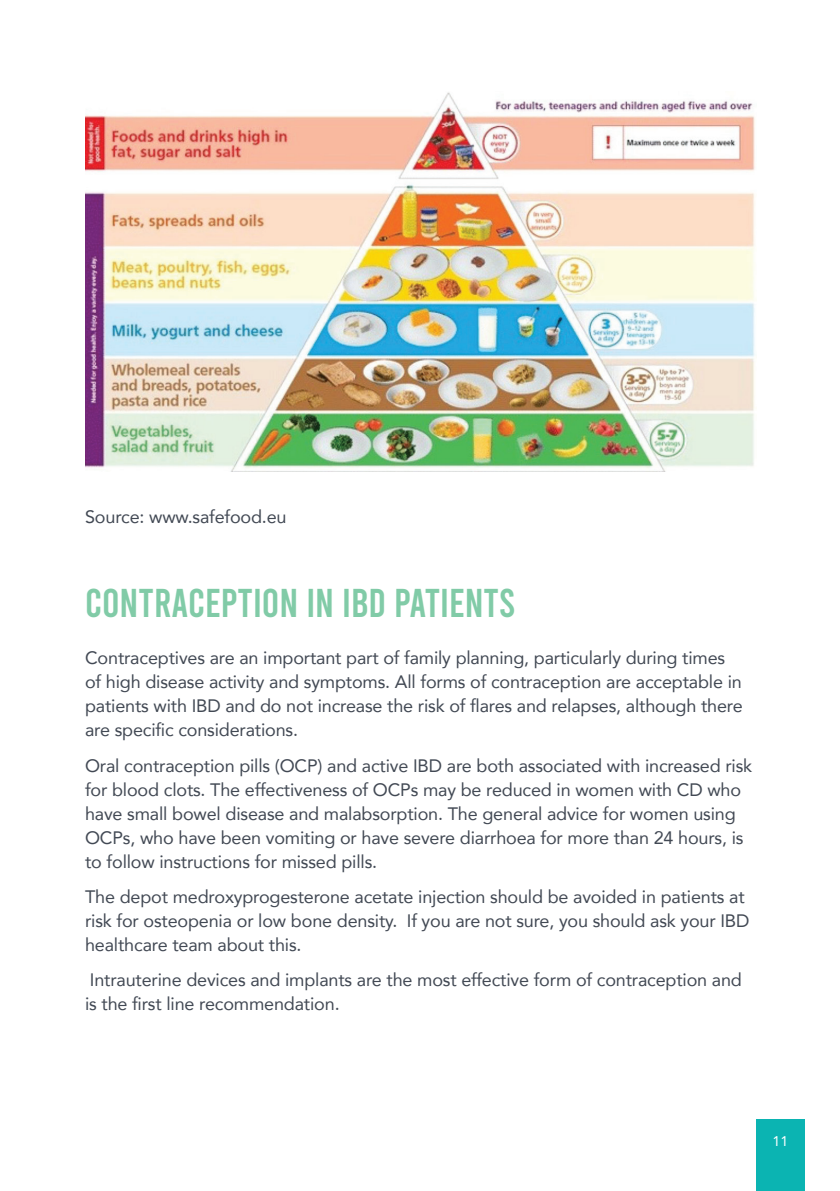
<style>
.page{position:relative;width:840px;height:1191px;background:#fff}
.page>*{position:absolute;margin:0;border:0;box-sizing:border-box;transform-origin:0 0}
.t1{font:40px "Bebas";color:#81cba7}
.t2{font:18px/24px "Avenir";letter-spacing:-.01em;color:#424954}
.t3{font:14px "Avenir";color:#fff}
</style>
<div class="page">
<div style="left:755px;top:1118px;width:49px;height:73px;background:#0bb4b2"></div>
<img style="left:85px;top:92px;width:670px;height:379px">
<p class="t2" style="left:85px;top:504px;width:203px">Source: www.safefood.eu</p>
<h1 class="t1" style="left:85px;top:583px;width:431px">CONTRACEPTION IN IBD PATIENTS</h1>
<p class="t2" style="left:85px;top:645px;width:658px">Contraceptives are an important part of family planning, particularly during times of high disease activity and symptoms. All forms of contraception are acceptable in patients with IBD and do not increase the risk of flares and relapses, although there are specific considerations.</p>
<p class="t2" style="left:85px;top:752px;width:668px">Oral contraception pills (OCP) and active IBD are both associated with increased risk for blood clots. The effectiveness of OCPs may be reduced in women with CD who have small bowel disease and malabsorption. The general advice for women using OCPs, who have been vomiting or have severe diarrhoea for more than 24 hours, is to follow instructions for missed pills.</p>
<p class="t2" style="left:85px;top:884px;width:665px">The depot medroxyprogesterone acetate injection should be avoided in patients at risk for osteopenia or low bone density. If you are not sure, you should ask your IBD healthcare team about this.</p>
<p class="t2" style="left:85px;top:967px;width:658px">Intrauterine devices and implants are the most effective form of contraception and is the first line recommendation.</p>
<p class="t3" style="left:772px;top:1130px;width:17px">11</p>
</div>
